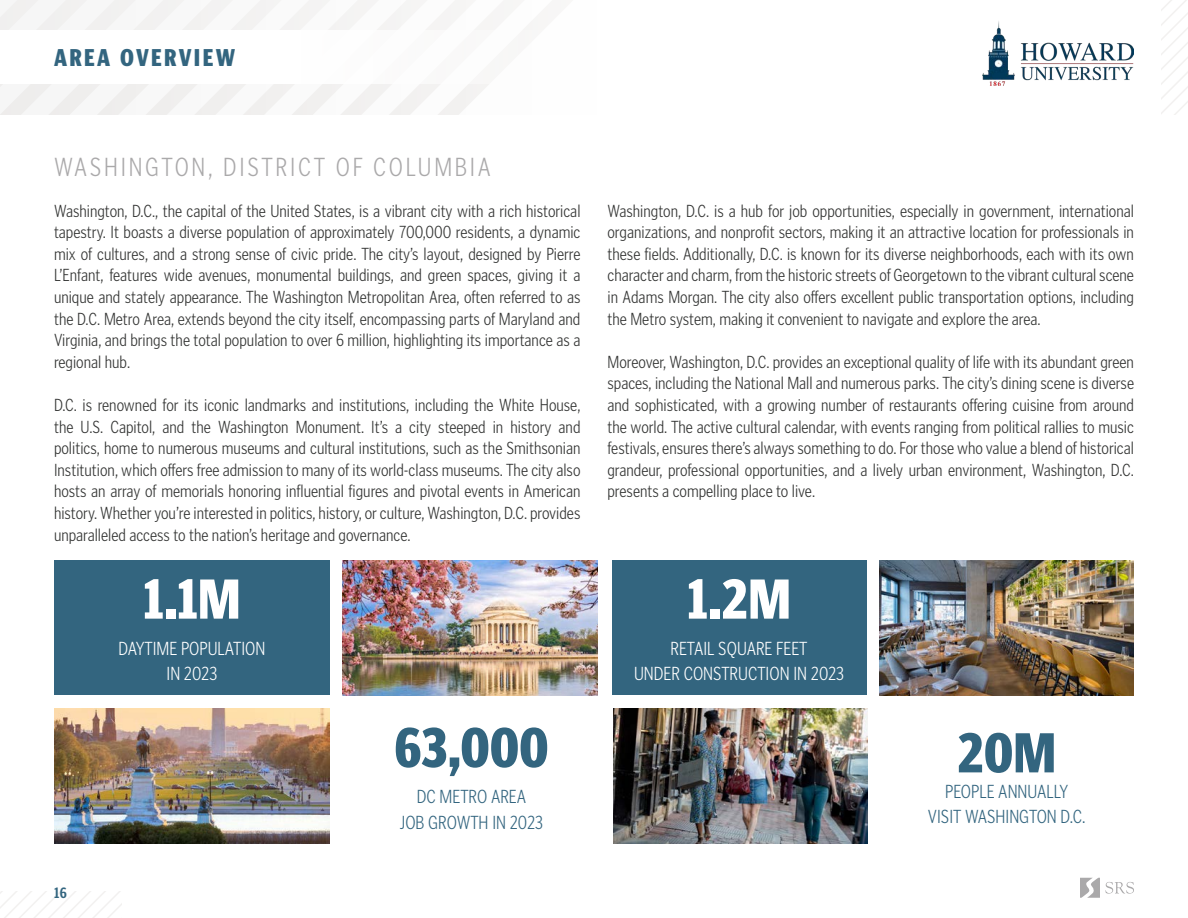
<style>
.page{position:relative;width:1188px;height:918px;background:#fff}
.page>*{position:absolute;margin:0;border:0;box-sizing:border-box;transform-origin:0 0}
.t1{font:900 55.5px "Poynter Gothic Text Cond";color:#33657f}
.t2{font:900 55.5px "Poynter Gothic Text Cond";color:#fff}
.t3{font:300 27px "Poynter Gothic Text Cond";letter-spacing:.1em;color:#aaa9aa}
.t4{font:900 24px "Poynter Gothic Text Cond";letter-spacing:.1em;color:#33657f}
.t5{font:300 19.5px/25.5px "Poynter Gothic Text Cond";color:#fff;text-align:center}
.t6{font:300 19.5px/25.5px "Poynter Gothic Text Cond";color:#33657f;text-align:center}
.t7{font:300 18px/21.6px "Poynter Gothic Text Cond";color:#323332;text-align:justify}
.t8{font:700 15px "Poynter Gothic Text Cond";color:#33657f}
</style>
<div class="page">
<svg style="left:0;top:891px;width:122px;height:27px"></svg>
<svg style="left:1080px;top:878px;width:54px;height:20px"></svg>
<svg style="left:0;top:0;width:532px;height:115px"></svg>
<svg style="left:1161px;top:0;width:27px;height:115px"></svg>
<div style="left:0;top:30px;width:594px;height:54px;background:#fff"></div>
<img style="left:343px;top:560px;width:254px;height:135px">
<img style="left:879px;top:560px;width:255px;height:135px">
<img style="left:54px;top:709px;width:276px;height:135px">
<img style="left:613px;top:709px;width:255px;height:135px">
<div style="left:54px;top:560px;width:276px;height:135px;background:#33657f"></div>
<div style="left:612px;top:560px;width:254px;height:135px;background:#33657f"></div>
<img style="left:983px;top:21px;width:151px;height:64px">
<h3 class="t4" style="left:54px;top:44px;width:183px">AREA OVERVIEW</h3>
<h2 class="t3" style="left:54px;top:153px;width:438px">WASHINGTON, DISTRICT OF COLUMBIA</h2>
<p class="t7" style="left:54px;top:200px;width:528px">Washington, D.C., the capital of the United States, is a vibrant city with a rich historical tapestry. It boasts a diverse population of approximately 700,000 residents, a dynamic mix of cultures, and a strong sense of civic pride. The city’s layout, designed by Pierre L’Enfant, features wide avenues, monumental buildings, and green spaces, giving it a unique and stately appearance. The Washington Metropolitan Area, often referred to as the D.C. Metro Area, extends beyond the city itself, encompassing parts of Maryland and Virginia, and brings the total population to over 6 million, highlighting its importance as a regional hub.</p>
<p class="t7" style="left:54px;top:394px;width:528px">D.C. is renowned for its iconic landmarks and institutions, including the White House, the U.S. Capitol, and the Washington Monument. It’s a city steeped in history and politics, home to numerous museums and cultural institutions, such as the Smithsonian Institution, which offers free admission to many of its world-class museums. The city also hosts an array of memorials honoring influential figures and pivotal events in American history. Whether you’re interested in politics, history, or culture, Washington, D.C. provides unparalleled access to the nation’s heritage and governance.</p>
<h1 class="t2" style="left:143px;top:568px;width:99px">1.1M</h1>
<p class="t5" style="left:118px;top:635px;width:149px">DAYTIME POPULATION<br>IN 2023</p>
<p class="t8" style="left:54px;top:884px;width:14px">16</p>
<h1 class="t1" style="left:394px;top:717px;width:156px">63,000</h1>
<p class="t6" style="left:400px;top:784px;width:145px">DC METRO AREA<br>JOB GROWTH IN 2023</p>
<p class="t7" style="left:608px;top:200px;width:528px">Washington, D.C. is a hub for job opportunities, especially in government, international organizations, and nonprofit sectors, making it an attractive location for professionals in these fields. Additionally, D.C. is known for its diverse neighborhoods, each with its own character and charm, from the historic streets of Georgetown to the vibrant cultural scene in Adams Morgan. The city also offers excellent public transportation options, including the Metro system, making it convenient to navigate and explore the area.</p>
<p class="t7" style="left:608px;top:351px;width:528px">Moreover, Washington, D.C. provides an exceptional quality of life with its abundant green spaces, including the National Mall and numerous parks. The city’s dining scene is diverse and sophisticated, with a growing number of restaurants offering cuisine from around the world. The active cultural calendar, with events ranging from political rallies to music festivals, ensures there’s always something to do. For those who value a blend of historical grandeur, professional opportunities, and a lively urban environment, Washington, D.C. presents a compelling place to live.</p>
<h1 class="t2" style="left:687px;top:568px;width:105px">1.2M</h1>
<p class="t5" style="left:634px;top:635px;width:212px">RETAIL SQUARE FEET<br>UNDER CONSTRUCTION IN 2023</p>
<h1 class="t1" style="left:957px;top:722px;width:100px">20M</h1>
<p class="t6" style="left:928px;top:779px;width:159px">PEOPLE ANNUALLY<br>VISIT WASHINGTON D.C.</p>
</div>
